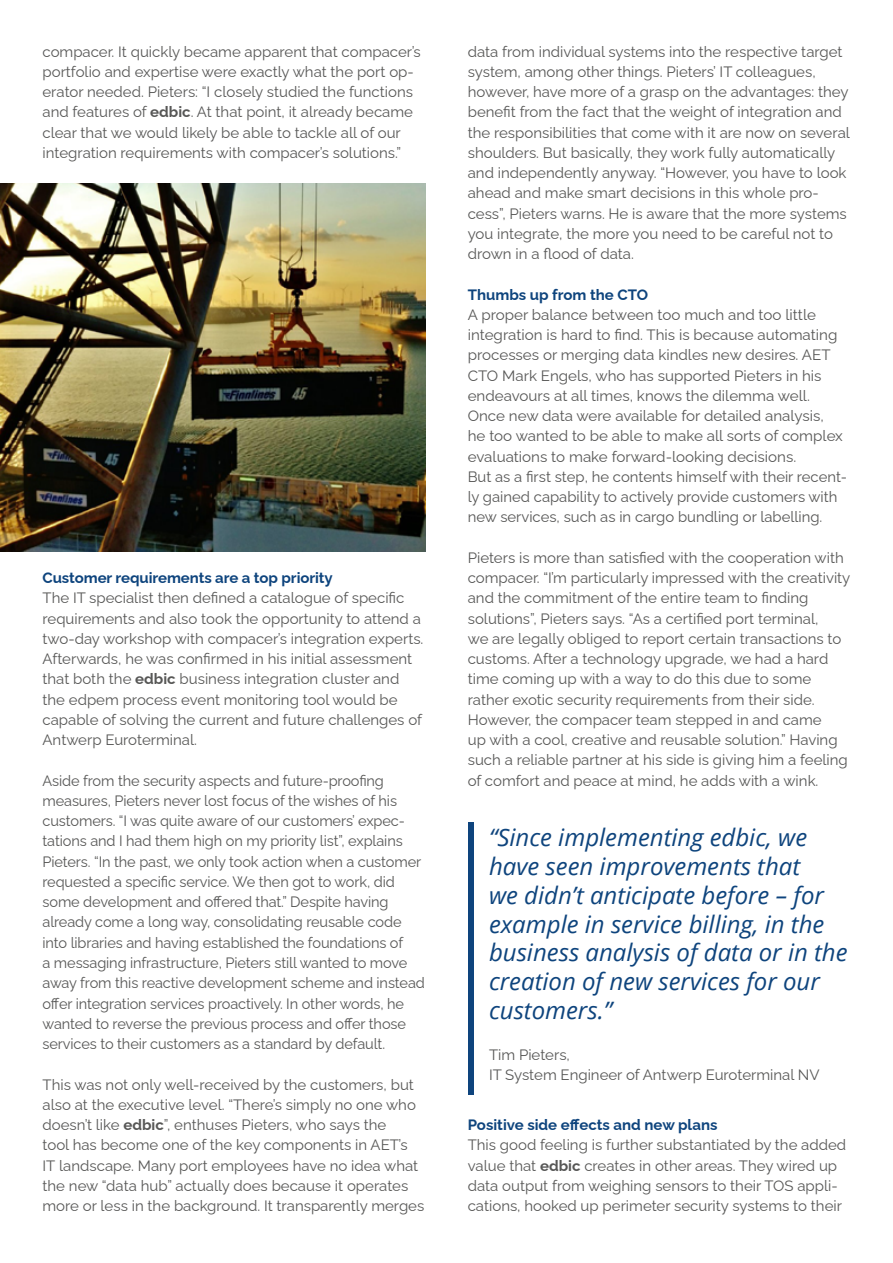
<style>
.page{position:relative;width:893px;height:1263px;background:#fff}
.page>*{position:absolute;margin:0;border:0;box-sizing:border-box;transform-origin:0 0}
.t1{font:italic 24px/28.8px "Open Sans";color:#0e447d}
.t2{font:15px/20.2px "Raleway";color:#575756}
.t3{font:700 15px "Raleway";letter-spacing:-.005em;color:#0e447d}
.s1{font-weight:700}
</style>
<div class="page">
<div style="left:468px;top:823px;width:5px;height:272px;background:#0e447d"></div>
<img style="left:0;top:183px;width:425px;height:368px">
<p class="t2" style="left:43px;top:40px;width:380px">compacer. It quickly became apparent that compacer’s portfolio and expertise were exactly what the port op&shy;erator needed. Pieters: “I closely studied the functions and features of <span class="s1">edbic</span>. At that point, it already became clear that we would likely be able to tackle all of our integration requirements with compacer’s solutions.”</p>
<p class="t3" style="left:43px;top:566px;width:292px">Customer requirements are a top priority</p>
<p class="t2" style="left:43px;top:586px;width:382px">The IT specialist then defined a catalogue of specific requirements and also took the opportunity to attend a two-day workshop with compacer’s integration experts.<br>Afterwards, he was confirmed in his initial assessment that both the <span class="s1">edbic</span> business integration cluster and the edpem process event monitoring tool would be capable of solving the current and future challenges of Antwerp Euroterminal.</p>
<p class="t2" style="left:43px;top:769px;width:384px">Aside from the security aspects and future-proofing measures, Pieters never lost focus of the wishes of his customers. “I was quite aware of our customers’ expec&shy;tations and I had them high on my priority list”, explains Pieters. “In the past, we only took action when a customer requested a specific service. We then got to work, did some development and offered that.” Despite having already come a long way, consolidating reusable code into libraries and having established the foundations of<br>a messaging infrastructure, Pieters still wanted to move away from this reactive development scheme and instead offer integration services proactively. In other words, he wanted to reverse the previous process and offer those services to their customers as a standard by default.</p>
<p class="t2" style="left:43px;top:1072px;width:383px">This was not only well-received by the customers, but also at the executive level. “There’s simply no one who doesn’t like <span class="s1">edbic</span>”, enthuses Pieters, who says the<br>tool has become one of the key components in AET’s IT landscape. Many port employees have no idea what the new “data hub” actually does because it operates more or less in the background. It transparently merges</p>
<p class="t2" style="left:468px;top:40px;width:384px">data from individual systems into the respective target system, among other things. Pieters’ IT colleagues, however, have more of a grasp on the advantages: they benefit from the fact that the weight of integration and the responsibilities that come with it are now on several shoulders. But basically, they work fully automatically and independently anyway. “However, you have to look ahead and make smart decisions in this whole pro&shy;cess”, Pieters warns. He is aware that the more systems you integrate, the more you need to be careful not to drown in a flood of data.</p>
<p class="t3" style="left:468px;top:282px;width:182px">Thumbs up from the CTO</p>
<p class="t2" style="left:468px;top:303px;width:381px">A proper balance between too much and too little integration is hard to find. This is because automating processes or merging data kindles new desires. AET CTO Mark Engels, who has supported Pieters in his endeavours at all times, knows the dilemma well.<br>Once new data were available for detailed analysis,<br>he too wanted to be able to make all sorts of complex evaluations to make forward-looking decisions.<br>But as a first step, he contents himself with their recent&shy;ly gained capability to actively provide customers with new services, such as in cargo bundling or labelling.</p>
<p class="t2" style="left:468px;top:546px;width:384px">Pieters is more than satisfied with the cooperation with compacer. “I’m particularly impressed with the creativity and the commitment of the entire team to finding solutions”, Pieters says. “As a certified port terminal,<br>we are legally obliged to report certain transactions to customs. After a technology upgrade, we had a hard time coming up with a way to do this due to some rather exotic security requirements from their side.<br>However, the compacer team stepped in and came<br>up with a cool, creative and reusable solution.” Having such a reliable partner at his side is giving him a feeling of comfort and peace at mind, he adds with a wink.</p>
<h1 class="t1" style="left:489px;top:822px;width:360px">“Since implementing edbic, we have seen improvements that<br>we didn’t anticipate before – for example in service billing, in the business analysis of data or in the creation of new services for our customers.”</h1>
<p class="t2" style="left:489px;top:1042px;width:332px">Tim Pieters,<br>IT System Engineer of Antwerp Euroterminal NV</p>
<p class="t3" style="left:468px;top:1113px;width:251px">Positive side effects and new plans</p>
<p class="t2" style="left:468px;top:1133px;width:380px">This good feeling is further substantiated by the added value that <span class="s1">edbic</span> creates in other areas. They wired up data output from weighing sensors to their TOS appli&shy;cations, hooked up perimeter security systems to their</p>
</div>
